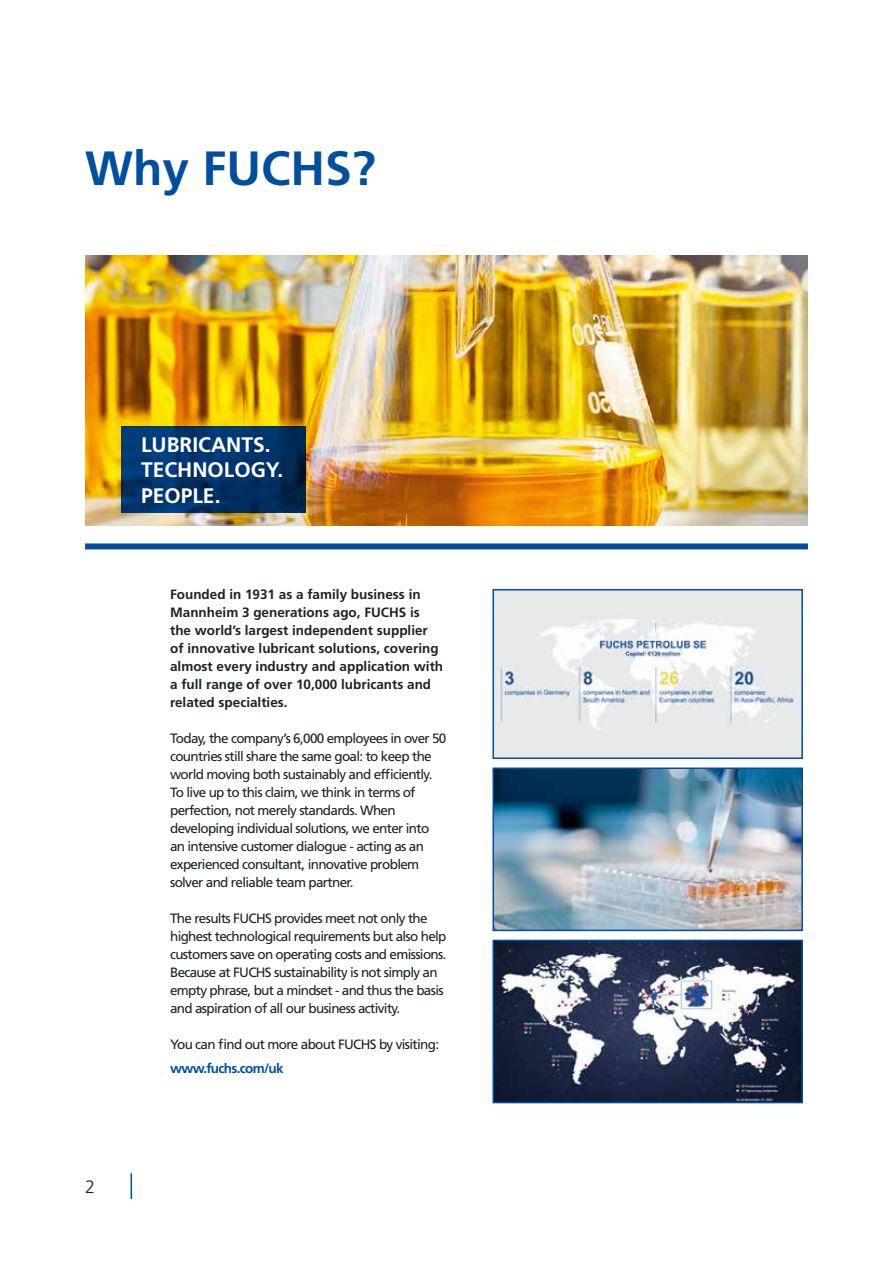
<style>
.page{position:relative;width:893px;height:1263px;background:#fff}
.page>*{position:absolute;margin:0;border:0;box-sizing:border-box;transform-origin:0 0}
.t1{font:700 48px "Frutiger LT Std";color:#004f9f}
.t2{font:700 21px/25.5px "Frutiger LT Std";color:#fff}
.t3{font:300 18px "Frutiger LT Std";color:#1b2327}
.t4{font:13.5px/18px "Frutiger LT Std";letter-spacing:-.05em;color:#1b2327}
.t5{font:700 13.5px/18px "Frutiger LT Std";color:#1b2327}
.t6{font:700 13.5px "Frutiger LT Std";letter-spacing:-.05em;color:#004f9f}
</style>
<div class="page">
<img style="left:85px;top:255px;width:723px;height:270px">
<svg style="left:121px;top:427px;width:184px;height:85px;background:#003267"></svg>
<div style="left:85px;top:543px;width:723px;height:6px;background:#004f9f"></div>
<div style="left:493px;top:590px;width:309px;height:168px;background:#e8e9e9"></div>
<img style="left:495px;top:619px;width:301px;height:111px">
<div style="left:492px;top:589px;width:311px;height:170px;border:2px solid #004f9f"></div>
<img style="left:495px;top:770px;width:305px;height:158px">
<div style="left:492px;top:767px;width:311px;height:164px;border:2px solid #004f9f"></div>
<svg style="left:131px;top:1173px;width:1px;height:26px"></svg>
<img style="left:495px;top:943px;width:305px;height:157px">
<div style="left:492px;top:940px;width:311px;height:163px;border:2px solid #004f9f"></div>
<h1 class="t1" style="left:85px;top:140px;width:292px">Why FUCHS?</h1>
<h2 class="t2" style="left:141px;top:432px;width:144px">LUBRICANTS.<br>TECHNOLOGY.<br>PEOPLE.</h2>
<h3 class="t3" style="left:85px;top:1176px;width:12px">2</h3>
<p class="t5" style="left:170px;top:585px;width:275px">Founded in 1931 as a family business in Mannheim 3 generations ago, FUCHS is the world’s largest independent supplier of innovative lubricant solutions, covering almost every industry and application with a full range of over 10,000 lubricants and related specialties.</p>
<p class="t4" style="left:170px;top:729px;width:278px">Today, the company’s 6,000 employees in over 50 countries still share the same goal: to keep the world moving both sustainably and efficiently.<br>To live up to this claim, we think in terms of perfection, not merely standards. When developing individual solutions, we enter into an intensive customer dialogue - acting as an experienced consultant, innovative problem solver and reliable team partner.</p>
<p class="t4" style="left:170px;top:909px;width:278px">The results FUCHS provides meet not only the highest technological requirements but also help customers save on operating costs and emissions.<br>Because at FUCHS sustainability is not simply an empty phrase, but a mindset - and thus the basis and aspiration of all our business activity.</p>
<p class="t4" style="left:170px;top:1035px;width:271px">You can find out more about FUCHS by visiting:</p>
<p class="t6" style="left:170px;top:1060px;width:115px">www.fuchs.com/uk</p>
</div>
